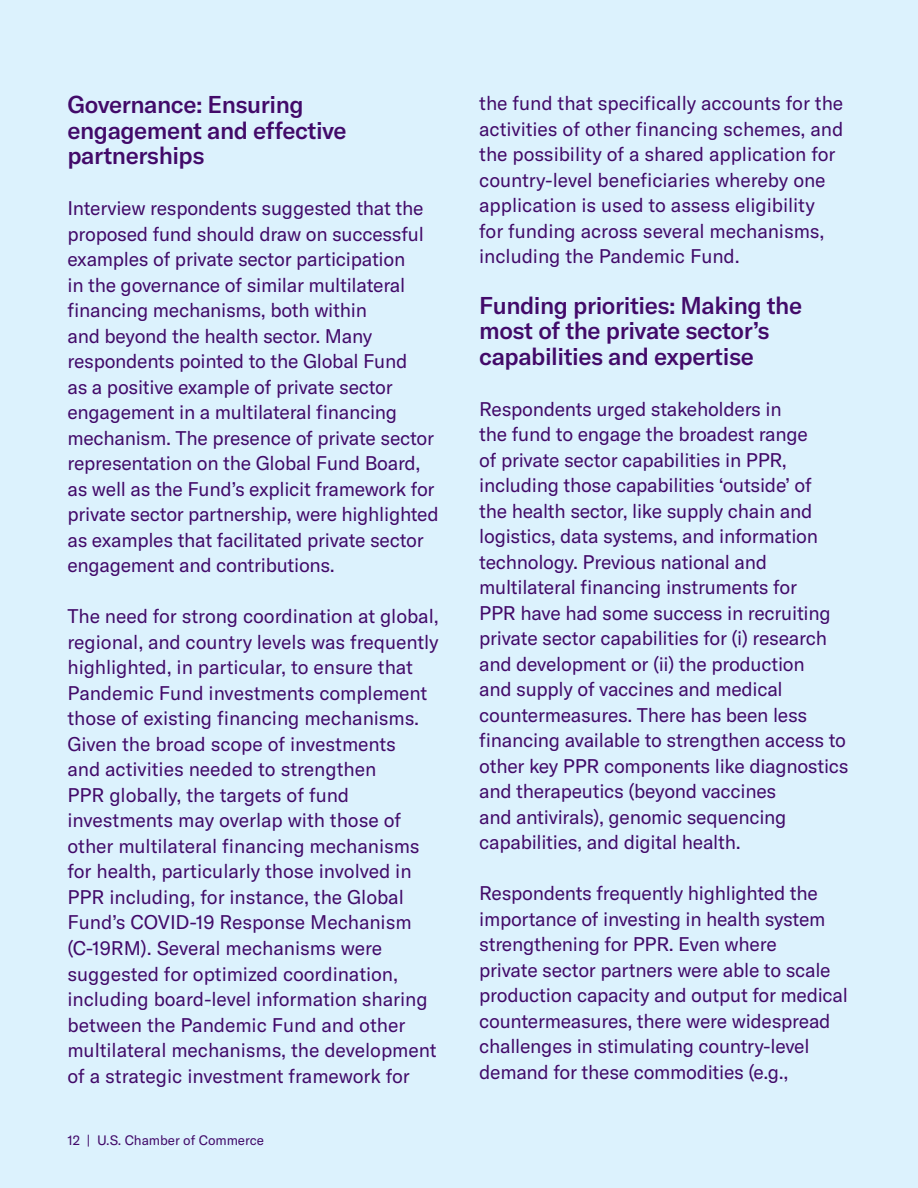
<style>
.page{position:relative;width:918px;height:1188px;background:#dcf2fd}
.page>*{position:absolute;margin:0;border:0;box-sizing:border-box;transform-origin:0 0}
.t1{font:500 24px/25.5px "GT America";letter-spacing:-.02em;color:#420a69}
.t2{font:19.5px/25.5px "GT America";letter-spacing:-.015em;color:#420a69}
.t3{font:13.5px "GT America";letter-spacing:-.005em;color:#420a69}
</style>
<div class="page">
<p class="t1" style="left:68px;top:92px;width:281px">Governance: Ensuring engagement and effective partnerships</p>
<p class="t2" style="left:68px;top:196px;width:373px">Interview respondents suggested that the proposed fund should draw on successful examples of private sector participation<br>in the governance of similar multilateral financing mechanisms, both within<br>and beyond the health sector. Many respondents pointed to the Global Fund<br>as a positive example of private sector engagement in a multilateral financing mechanism. The presence of private sector representation on the Global Fund Board, as well as the Fund’s explicit framework for private sector partnership, were highlighted as examples that facilitated private sector engagement and contributions.</p>
<p class="t2" style="left:68px;top:604px;width:373px">The need for strong coordination at global, regional, and country levels was frequently highlighted, in particular, to ensure that Pandemic Fund investments complement those of existing financing mechanisms.<br>Given the broad scope of investments<br>and activities needed to strengthen<br>PPR globally, the targets of fund investments may overlap with those of other multilateral financing mechanisms for health, particularly those involved in PPR including, for instance, the Global Fund’s COVID-19 Response Mechanism (C-19RM). Several mechanisms were suggested for optimized coordination, including board-level information sharing between the Pandemic Fund and other multilateral mechanisms, the development of a strategic investment framework for</p>
<p class="t3" style="left:68px;top:1132px;width:198px">12 | U.S. Chamber of Commerce</p>
<p class="t2" style="left:479px;top:90px;width:366px">the fund that specifically accounts for the activities of other financing schemes, and the possibility of a shared application for country-level beneficiaries whereby one application is used to assess eligibility for funding across several mechanisms, including the Pandemic Fund.</p>
<p class="t1" style="left:479px;top:292px;width:324px">Funding priorities: Making the most of the private sector’s capabilities and expertise</p>
<p class="t2" style="left:479px;top:396px;width:371px">Respondents urged stakeholders in<br>the fund to engage the broadest range<br>of private sector capabilities in PPR, including those capabilities ‘outside’ of<br>the health sector, like supply chain and logistics, data systems, and information technology. Previous national and multilateral financing instruments for<br>PPR have had some success in recruiting private sector capabilities for (i) research and development or (ii) the production<br>and supply of vaccines and medical countermeasures. There has been less financing available to strengthen access to other key PPR components like diagnostics and therapeutics (beyond vaccines<br>and antivirals), genomic sequencing capabilities, and digital health.</p>
<p class="t2" style="left:479px;top:881px;width:370px">Respondents frequently highlighted the importance of investing in health system strengthening for PPR. Even where<br>private sector partners were able to scale production capacity and output for medical countermeasures, there were widespread challenges in stimulating country-level demand for these commodities (e.g.,</p>
</div>
